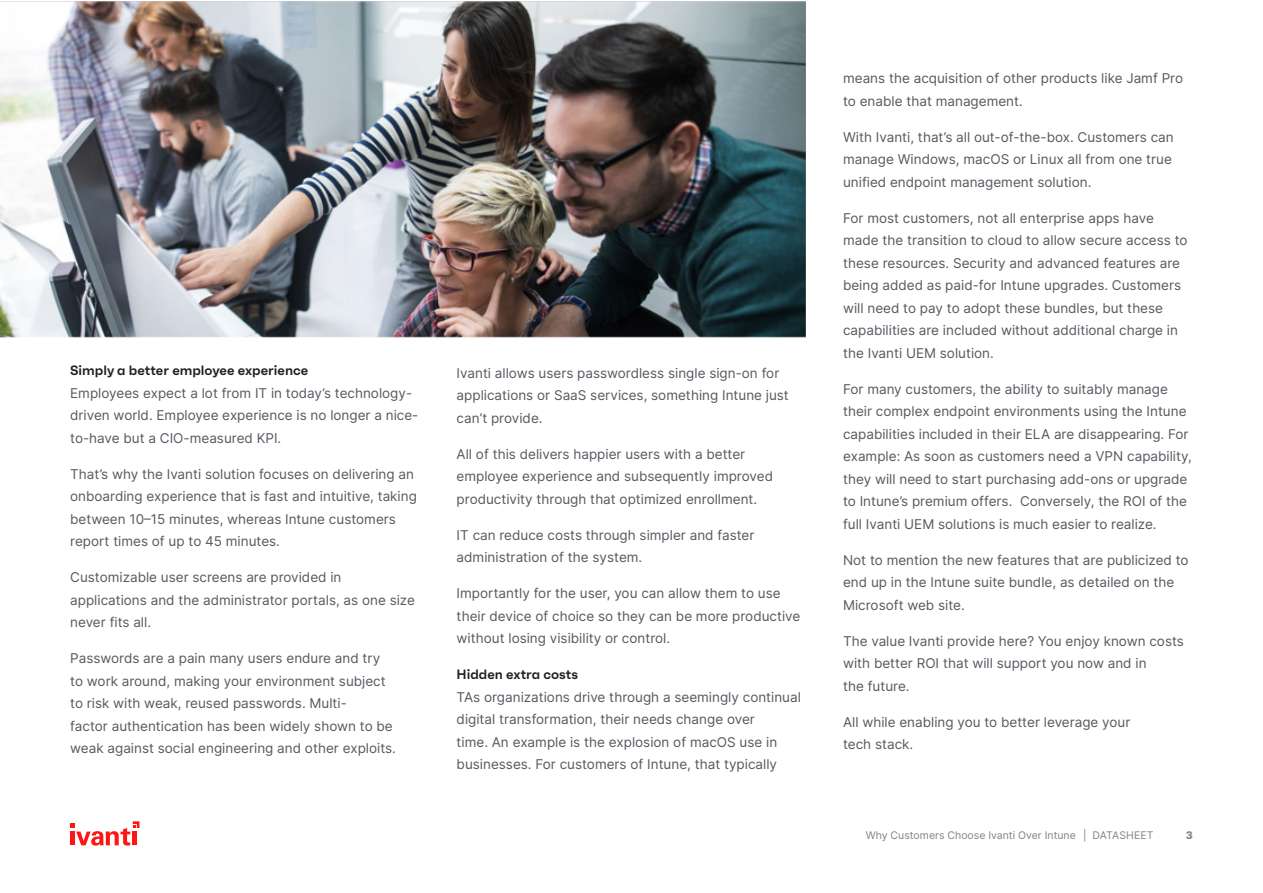
<style>
.page{position:relative;width:1263px;height:893px;background:#fff}
.page>*{position:absolute;margin:0;border:0;box-sizing:border-box;transform-origin:0 0}
.t1{font:13.5px/22.5px "Inter";color:#555960}
.Heading_3{font:600 13.5px "Faktum";color:#231f20}
.t2{font:10.5px "Inter";color:#848182}
.t3{font:800 10.5px "Inter";color:#848182}
</style>
<div class="page">
<svg style="left:70px;top:821px;width:69px;height:25px"></svg>
<img style="left:0;top:1px;width:806px;height:337px">
<p class="Heading_3" style="left:70px;top:362px;width:240px">Simply a better employee experience</p>
<p class="t1" style="left:70px;top:381px;width:350px">Employees expect a lot from IT in today’s technology&shy;driven world. Employee experience is no longer a nice&shy;to-have but a CIO-measured KPI.</p>
<p class="t1" style="left:70px;top:462px;width:348px">That’s why the Ivanti solution focuses on delivering an onboarding experience that is fast and intuitive, taking between 10–15 minutes, whereas Intune customers report times of up to 45 minutes.</p>
<p class="t1" style="left:70px;top:566px;width:346px">Customizable user screens are provided in applications and the administrator portals, as one size never fits all.</p>
<p class="t1" style="left:70px;top:647px;width:327px">Passwords are a pain many users endure and try to work around, making your environment subject to risk with weak, reused passwords. Multi-<br>factor authentication has been widely shown to be weak against social engineering and other exploits.</p>
<p class="t1" style="left:457px;top:361px;width:334px">Ivanti allows users passwordless single sign-on for applications or SaaS services, something Intune just can’t provide.</p>
<p class="t1" style="left:457px;top:442px;width:318px">All of this delivers happier users with a better employee experience and subsequently improved productivity through that optimized enrollment.</p>
<p class="t1" style="left:457px;top:523px;width:299px">IT can reduce costs through simpler and faster administration of the system.</p>
<p class="t1" style="left:457px;top:582px;width:345px">Importantly for the user, you can allow them to use their device of choice so they can be more productive without losing visibility or control.</p>
<p class="Heading_3" style="left:457px;top:666px;width:123px">Hidden extra costs</p>
<p class="t1" style="left:457px;top:685px;width:346px">TAs organizations drive through a seemingly continual digital transformation, their needs change over<br>time. An example is the explosion of macOS use in businesses. For customers of Intune, that typically</p>
<p class="t1" style="left:843px;top:67px;width:342px">means the acquisition of other products like Jamf Pro to enable that management.</p>
<p class="t1" style="left:843px;top:125px;width:332px">With Ivanti, that’s all out-of-the-box. Customers can manage Windows, macOS or Linux all from one true unified endpoint management solution.</p>
<p class="t1" style="left:843px;top:206px;width:346px">For most customers, not all enterprise apps have made the transition to cloud to allow secure access to these resources. Security and advanced features are being added as paid-for Intune upgrades. Customers will need to pay to adopt these bundles, but these capabilities are included without additional charge in the Ivanti UEM solution.</p>
<p class="t1" style="left:843px;top:377px;width:350px">For many customers, the ability to suitably manage their complex endpoint environments using the Intune capabilities included in their ELA are disappearing. For example: As soon as customers need a VPN capability, they will need to start purchasing add-ons or upgrade to Intune’s premium offers. Conversely, the ROI of the full Ivanti UEM solutions is much easier to realize.</p>
<p class="t1" style="left:843px;top:548px;width:347px">Not to mention the new features that are publicized to end up in the Intune suite bundle, as detailed on the<br>Microsoft web site.</p>
<p class="t1" style="left:843px;top:629px;width:342px">The value Ivanti provide here? You enjoy known costs with better ROI that will support you now and in<br>the future.</p>
<p class="t1" style="left:843px;top:710px;width:289px">All while enabling you to better leverage your tech stack.</p>
<p class="t2" style="left:866px;top:828px;width:289px">Why Customers Choose Ivanti Over Intune | DATASHEET</p>
<p class="t3" style="left:1186px;top:828px;width:9px">3</p>
</div>
